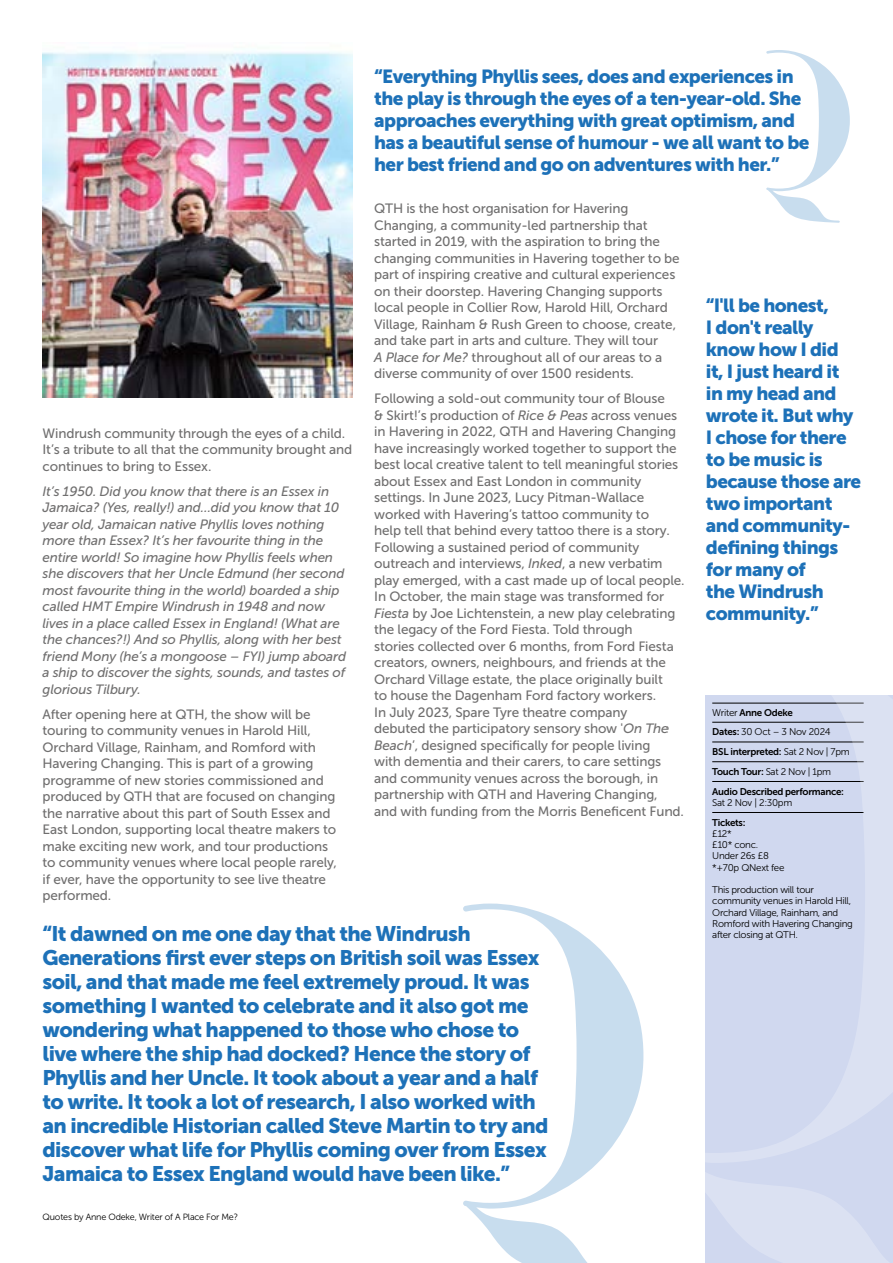
<style>
.page{position:relative;width:893px;height:1263px;background:#fff}
.page>*{position:absolute;margin:0;border:0;box-sizing:border-box;transform-origin:0 0}
.t1{font:21px/24px "Museo Sans 900";letter-spacing:-.03em;color:#1d71b8}
.t2{font:18.9px/22px "Museo Sans 900";letter-spacing:-.03em;color:#1d71b8}
.t3{font:13.5px/16.5px "Museo Sans 500";letter-spacing:-.01em;color:#706f6f}
.t4{font:italic 13.5px/16.5px "Museo Sans 500";letter-spacing:-.01em;color:#706f6f}
.t5{font:9.75px/11.2px "Museo Sans 300";letter-spacing:-.03em;color:#000}
.t6{font:9.75px "Museo Sans 700";letter-spacing:-.03em;color:#000}
.t7{font:9px "Museo Sans 300";letter-spacing:-.02em;color:#000}
.s1{font-style:italic}
.s2{font-family:"Museo Sans 300"}
.s3{font-family:"Museo Sans 700"}
</style>
<div class="page">
<img style="left:43px;top:52px;width:310px;height:346px">
<svg style="left:766px;top:50px;width:84px;height:173px"></svg>
<svg style="left:463px;top:903px;width:180px;height:360px"></svg>
<svg style="left:705px;top:695px;width:188px;height:568px;fill:#d0d8ef"></svg>
<p class="t2" style="left:374px;top:65px;width:437px">“Everything Phyllis sees, does and experiences in the play is through the eyes of a ten-year-old. She approaches everything with great optimism, and has a beautiful sense of humour - we all want to be her best friend and go on adventures with her.”</p>
<p class="t3" style="left:43px;top:425px;width:311px">Windrush community through the eyes of a child.<br>It’s a tribute to all that the community brought and continues to bring to Essex.</p>
<p class="t4" style="left:43px;top:483px;width:305px">It’s 1950. Did you know that there is an Essex in Jamaica? (Yes, really!) and…did you know that 10 year old, Jamaican native Phyllis loves nothing more than Essex? It’s her favourite thing in the entire world! So imagine how Phyllis feels when she discovers that her Uncle Edmund (her second most favourite thing in the world) boarded a ship called HMT Empire Windrush in 1948 and now lives in a place called Essex in England! (What are the chances?!) And so Phyllis, along with her best friend Mony (he’s a mongoose – FYI) jump aboard a ship to discover the sights, sounds, and tastes of glorious Tilbury.</p>
<p class="t3" style="left:43px;top:706px;width:296px">After opening here at QTH, the show will be touring to community venues in Harold Hill, Orchard Village, Rainham, and Romford with Havering Changing. This is part of a growing programme of new stories commissioned and produced by QTH that are focused on changing the narrative about this part of South Essex and East London, supporting local theatre makers to make exciting new work, and tour productions to community venues where local people rarely, if ever, have the opportunity to see live theatre performed.</p>
<p class="t3" style="left:374px;top:200px;width:307px">QTH is the host organisation for Havering Changing, a community-led partnership that started in 2019, with the aspiration to bring the changing communities in Havering together to be part of inspiring creative and cultural experiences on their doorstep. Havering Changing supports local people in Collier Row, Harold Hill, Orchard Village, Rainham &amp; Rush Green to choose, create, and take part in arts and culture. They will tour<br><span class="s1">A Place for Me?</span> throughout all of our areas to a diverse community of over 1500 residents.</p>
<p class="t3" style="left:374px;top:390px;width:312px">Following a sold-out community tour of Blouse<br>&amp; Skirt!’s production of <span class="s1">Rice &amp; Peas</span> across venues in Havering in 2022, QTH and Havering Changing have increasingly worked together to support the best local creative talent to tell meaningful stories about Essex and East London in community settings. In June 2023, Lucy Pitman-Wallace worked with Havering’s tattoo community to<br>help tell that behind every tattoo there is a story.<br>Following a sustained period of community outreach and interviews, <span class="s1">Inked</span>, a new verbatim play emerged, with a cast made up of local people.<br>In October, the main stage was transformed for <span class="s1">Fiesta</span> by Joe Lichtenstein, a new play celebrating the legacy of the Ford Fiesta. Told through<br>stories collected over 6 months, from Ford Fiesta creators, owners, neighbours, and friends at the Orchard Village estate, the place originally built<br>to house the Dagenham Ford factory workers.<br>In July 2023, Spare Tyre theatre company<br>debuted the participatory sensory show '<span class="s1">On The Beach</span>’, designed specifically for people living<br>with dementia and their carers, to care settings and community venues across the borough, in partnership with QTH and Havering Changing,<br>and with funding from the Morris Beneficent Fund.</p>
<p class="t1" style="left:43px;top:922px;width:508px">“It dawned on me one day that the Windrush Generations first ever steps on British soil was Essex soil, and that made me feel extremely proud. It was something I wanted to celebrate and it also got me wondering what happened to those who chose to live where the ship had docked? Hence the story of Phyllis and her Uncle. It took about a year and a half to write. It took a lot of research, I also worked with an incredible Historian called Steve Martin to try and discover what life for Phyllis coming over from Essex Jamaica to Essex England would have been like.”</p>
<p class="t7" style="left:43px;top:1212px;width:197px">Quotes by Anne Odeke, Writer of A Place For Me?</p>
<h2 class="t2" style="left:706px;top:294px;width:157px">“I'll be honest,<br>I don't really know how I did it, I just heard it in my head and wrote it. But why<br>I chose for there to be music is because those are two important and community&shy;defining things for many of<br>the Windrush community.”</h2>
<p class="t6" style="left:712px;top:707px;width:82px"><span class="s2">Writer</span> Anne Odeke</p>
<p class="t5" style="left:712px;top:726px;width:120px"><span class="s3">Dates:</span> 30 Oct – 3 Nov 2024</p>
<p class="t6" style="left:712px;top:746px;width:139px">BSL interpreted: <span class="s2">Sat 2 Nov | 7pm</span></p>
<p class="t5" style="left:712px;top:766px;width:120px"><span class="s3">Touch Tour:</span> Sat 2 Nov | 1pm</p>
<p class="t6" style="left:712px;top:786px;width:133px">Audio Described performance:</p>
<p class="t5" style="left:712px;top:797px;width:82px">Sat 2 Nov | 2:30pm</p>
<p class="t6" style="left:712px;top:817px;width:35px">Tickets:</p>
<p class="t5" style="left:712px;top:828px;width:74px">£12*<br>£10* conc.<br>Under 26s £8 *+70p QNext fee</p>
<p class="t5" style="left:712px;top:884px;width:142px">This production will tour community venues in Harold Hill,<br>Orchard Village, Rainham, and<br>Romford with Havering Changing after closing at QTH.</p>
</div>
